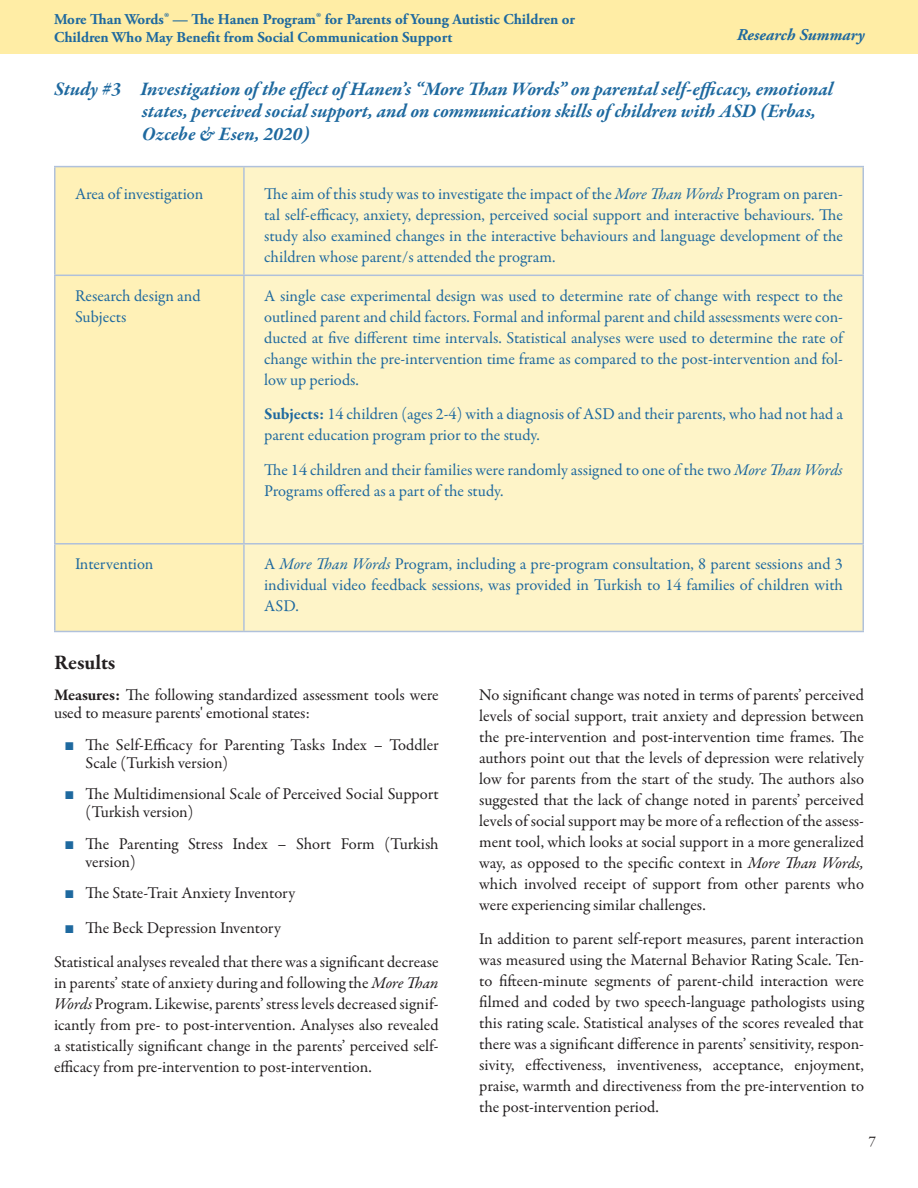
<style>
.page{position:relative;width:918px;height:1188px;background:#fff}
.page>*{position:absolute;margin:0;border:0;box-sizing:border-box;transform-origin:0 0}
.t1{font:700 21px "Garamond Premr Pro";color:#231f20}
.t2{font:italic 700 19.5px/22.5px "Garamond Premr Pro";letter-spacing:-.005em;color:#1e699f}
.t3{font:16.5px/21px "Garamond Premr Pro";letter-spacing:-.005em;color:#231f20}
.t4{font:16.5px/21px "Garamond Premr Pro";color:#1e699f;text-align:justify}
.t5{font:italic 700 16.5px "Adobe Garamond Pro";color:#1e699f}
.t6{font:700 15px/18px "Adobe Garamond Pro";color:#1e699f}
.t7{font:15px "Garamond Premr Pro";color:#231f20}
.s1{font-style:italic}
.s2{font-weight:700}
.s3{font-family:"Garamond";color:#1e699f}
</style>
<div class="page">
<div style="left:0;top:0;width:918px;height:54px;background:#ffeda5"></div>
<div style="left:56px;top:167px;width:187px;height:464px;background:#fff1b7"></div>
<div style="left:245px;top:167px;width:617px;height:464px;background:#fef4c8"></div>
<hr style="left:54px;top:166px;width:190px;height:1px;background:#b0c1db">
<hr style="left:54px;top:167px;width:2px;height:108px;background:#b0c1db">
<hr style="left:54px;top:275px;width:190px;height:1px;background:#b0c1db">
<hr style="left:54px;top:276px;width:2px;height:267px;background:#b0c1db">
<hr style="left:54px;top:543px;width:190px;height:2px;background:#b0c1db">
<hr style="left:54px;top:545px;width:2px;height:86px;background:#b0c1db">
<hr style="left:54px;top:631px;width:190px;height:1px;background:#b0c1db">
<hr style="left:244px;top:166px;width:620px;height:1px;background:#b0c1db">
<hr style="left:243px;top:167px;width:2px;height:108px;background:#b0c1db">
<hr style="left:862px;top:167px;width:2px;height:108px;background:#b0c1db">
<hr style="left:244px;top:275px;width:620px;height:1px;background:#b0c1db">
<hr style="left:243px;top:276px;width:2px;height:267px;background:#b0c1db">
<hr style="left:862px;top:276px;width:2px;height:267px;background:#b0c1db">
<hr style="left:244px;top:543px;width:620px;height:2px;background:#b0c1db">
<hr style="left:243px;top:545px;width:2px;height:86px;background:#b0c1db">
<hr style="left:862px;top:545px;width:2px;height:86px;background:#b0c1db">
<hr style="left:244px;top:631px;width:620px;height:1px;background:#b0c1db">
<p class="t6" style="left:54px;top:11px;width:523px">More Than Words® — The Hanen Program® for Parents of Young Autistic Children or<br>Children Who May Benefit from Social Communication Support</p>
<p class="t2" style="left:142px;top:78px;width:693px;text-indent:-88px">Study #3 Investigation of the effect of Hanen’s “More Than Words” on parental self-efficacy, emotional states, perceived social support, and on communication skills of children with ASD (Erbas,<br>Ozcebe &amp; Esen, 2020)</p>
<p class="t5" style="left:737px;top:25px;width:129px">Research Summary</p>
<p class="t4" style="left:75px;top:184px;width:130px">Area of investigation</p>
<p class="t4" style="left:264px;top:184px;width:580px">The aim of this study was to investigate the impact of the <span class="s1">More Than Words</span> Program on paren&shy;tal self-efficacy, anxiety, depression, perceived social support and interactive behaviours. The study also examined changes in the interactive behaviours and language development of the children whose parent/s attended the program.</p>
<p class="t4" style="left:75px;top:285px;width:127px">Research design and<br>Subjects</p>
<p class="t4" style="left:264px;top:285px;width:580px">A single case experimental design was used to determine rate of change with respect to the outlined parent and child factors. Formal and informal parent and child assessments were con&shy;ducted at five different time intervals. Statistical analyses were used to determine the rate of change within the pre-intervention time frame as compared to the post-intervention and fol&shy;low up periods.</p>
<p class="t4" style="left:264px;top:404px;width:580px"><span class="s2">Subjects:</span> 14 children (ages 2-4) with a diagnosis of ASD and their parents, who had not had a parent education program prior to the study.</p>
<p class="t4" style="left:264px;top:460px;width:580px">The 14 children and their families were randomly assigned to one of the two <span class="s1">More Than Words<br></span>Programs offered as a part of the study.</p>
<p class="t4" style="left:75px;top:554px;width:80px">Intervention</p>
<p class="t4" style="left:264px;top:554px;width:580px">A <span class="s1">More Than Words</span> Program, including a pre-program consultation, 8 parent sessions and 3 individual video feedback sessions, was provided in Turkish to 14 families of children with ASD.</p>
<p class="t1" style="left:54px;top:649px;width:63px">Results</p>
<p class="t3" style="left:54px;top:686px;width:386px;line-height:18px"><span class="s2">Measures:</span> The following standardized assessment tools were used to measure parents' emotional states:</p>
<p class="t3" style="left:85px;top:736px;width:355px;line-height:18px;text-indent:-21px"><span class="s3">■</span> The Self-Efficacy for Parenting Tasks Index – Toddler<br>Scale (Turkish version)</p>
<p class="t3" style="left:85px;top:785px;width:355px;line-height:18px;text-indent:-21px"><span class="s3">■</span> The Multidimensional Scale of Perceived Social Support (Turkish version)</p>
<p class="t3" style="left:85px;top:835px;width:355px;line-height:18px;text-indent:-21px"><span class="s3">■</span> The Parenting Stress Index – Short Form (Turkish version)</p>
<p class="t3" style="left:65px;top:883px;width:232px"><span class="s3">■</span> The State-Trait Anxiety Inventory</p>
<p class="t3" style="left:54px;top:911px;width:386px;line-height:34.5px;text-indent:10px"><span class="s3">■</span> The Beck Depression Inventory<br>Statistical analyses revealed that there was a significant decrease</p>
<p class="t3" style="left:54px;top:973px;width:386px;text-align:justify">in parents’ state of anxiety during and following the <span class="s1">More Than Words</span> Program. Likewise, parents’ stress levels decreased signif&shy;icantly from pre- to post-intervention. Analyses also revealed a statistically significant change in the parents’ perceived self&shy;efficacy from pre-intervention to post-intervention.</p>
<p class="t3" style="left:479px;top:685px;width:386px;text-align:justify">No significant change was noted in terms of parents’ perceived levels of social support, trait anxiety and depression between the pre-intervention and post-intervention time frames. The authors point out that the levels of depression were relatively low for parents from the start of the study. The authors also suggested that the lack of change noted in parents’ perceived levels of social support may be more of a reflection of the assess&shy;ment tool, which looks at social support in a more generalized way, as opposed to the specific context in <span class="s1">More Than Words, </span>which involved receipt of support from other parents who were experiencing similar challenges.</p>
<p class="t3" style="left:479px;top:929px;width:386px;text-align:justify">In addition to parent self-report measures, parent interaction was measured using the Maternal Behavior Rating Scale. Ten&shy;to fifteen-minute segments of parent-child interaction were filmed and coded by two speech-language pathologists using this rating scale. Statistical analyses of the scores revealed that there was a significant difference in parents’ sensitivity, respon&shy;sivity, effectiveness, inventiveness, acceptance, enjoyment, praise, warmth and directiveness from the pre-intervention to the post-intervention period.</p>
<p class="t7" style="left:869px;top:1132px;width:9px">7</p>
</div>
